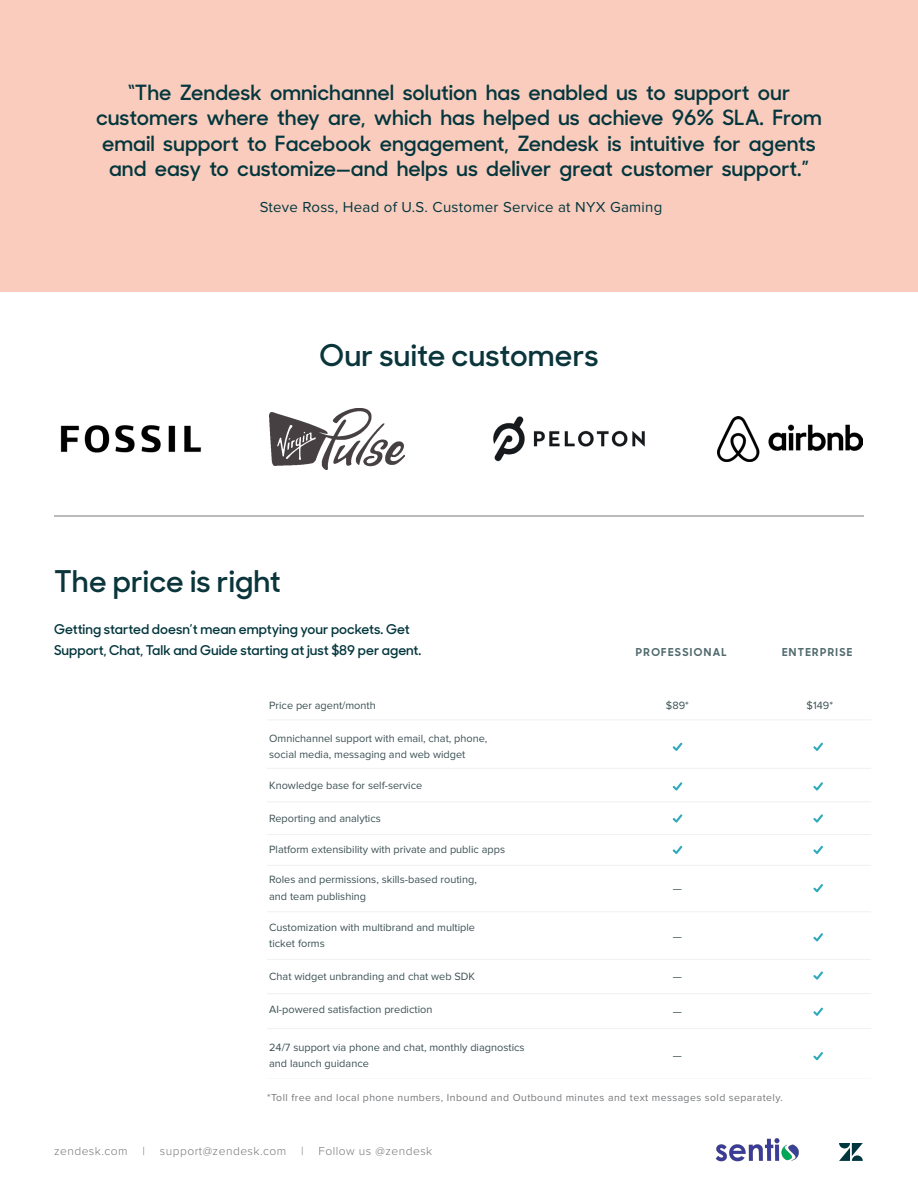
<style>
.page{position:relative;width:918px;height:1188px;background:#fff}
.page>*{position:absolute;margin:0;border:0;box-sizing:border-box;transform-origin:0 0}
.t1{font:600 30px "Sharp Sans No 1";letter-spacing:.005em;color:#0a353b}
.t2{font:600 21px/25.5px "Sharp Sans No 1";color:#03363d;text-align:center}
.t3{font:15px "Proxima Nova";letter-spacing:.02em;color:#03363d}
.t4{font:600 13.5px/21px "Sharp Sans No 1";color:#03363d}
.t5{font:300 12px "Proxima Nova";letter-spacing:.04em;color:#76787b}
.t6{font:10.95px/16.4px "Proxima Nova";color:#3d5154}
.t7{font:700 10.95px "Sharp Sans No 1";letter-spacing:.125em;color:#516a6e}
.t8{font:10.5px "Proxima Nova";letter-spacing:.04em;color:#76787b}
</style>
<div class="page">
<hr style="left:267px;top:720px;width:604px;height:1px;background:#f3f0ee">
<hr style="left:267px;top:801px;width:604px;height:1px;background:#f3f0ee">
<hr style="left:267px;top:834px;width:604px;height:1px;background:#f3f0ee">
<hr style="left:267px;top:865px;width:604px;height:1px;background:#f3f0ee">
<hr style="left:267px;top:911px;width:604px;height:1px;background:#f3f0ee">
<hr style="left:267px;top:959px;width:604px;height:1px;background:#f3f0ee">
<hr style="left:267px;top:993px;width:604px;height:1px;background:#f3f0ee">
<hr style="left:267px;top:1028px;width:604px;height:1px;background:#f3f0ee">
<hr style="left:267px;top:768px;width:604px;height:1px;background:#f3f0ee">
<svg style="left:673px;top:743px;width:9px;height:8px"></svg>
<svg style="left:813px;top:743px;width:10px;height:8px"></svg>
<svg style="left:673px;top:814px;width:9px;height:9px"></svg>
<svg style="left:813px;top:814px;width:10px;height:9px"></svg>
<svg style="left:813px;top:972px;width:10px;height:8px"></svg>
<svg style="left:673px;top:782px;width:9px;height:9px"></svg>
<svg style="left:813px;top:782px;width:10px;height:9px"></svg>
<svg style="left:813px;top:933px;width:10px;height:8px"></svg>
<svg style="left:673px;top:846px;width:9px;height:8px"></svg>
<svg style="left:813px;top:846px;width:10px;height:8px"></svg>
<svg style="left:813px;top:1008px;width:10px;height:8px"></svg>
<svg style="left:813px;top:1052px;width:10px;height:8px"></svg>
<svg style="left:813px;top:884px;width:10px;height:8px"></svg>
<div style="left:0;top:0;width:918px;height:292px;background:#f9ccbd"></div>
<svg style="left:839px;top:1143px;width:24px;height:18px"></svg>
<img style="left:718px;top:416px;width:144px;height:46px">
<img style="left:269px;top:409px;width:136px;height:60px">
<img style="left:60px;top:425px;width:141px;height:28px">
<img style="left:493px;top:416px;width:152px;height:46px">
<hr style="left:54px;top:516px;width:810px;height:1px;background:#76787b">
<img style="left:716px;top:1138px;width:83px;height:24px">
<p class="t2" style="left:96px;top:78px;width:727px">“The Zendesk omnichannel solution has enabled us to support our customers where they are, which has helped us achieve 96% SLA. From email support to Facebook engagement, Zendesk is intuitive for agents and easy to customize—and helps us deliver great customer support.”</p>
<h3 class="t3" style="left:260px;top:199px;width:404px">Steve Ross, Head of U.S. Customer Service at NYX Gaming</h3>
<h1 class="t1" style="left:319px;top:332px;width:281px">Our suite customers</h1>
<h1 class="t1" style="left:54px;top:558px;width:228px">The price is right</h1>
<p class="t4" style="left:54px;top:617px;width:369px">Getting started doesn’t mean emptying your pockets. Get<br>Support, Chat, Talk and Guide starting at just $89 per agent.</p>
<p class="t7" style="left:636px;top:643px;width:92px">PROFESSIONAL</p>
<p class="t7" style="left:782px;top:643px;width:72px">ENTERPRISE</p>
<p class="t6" style="left:269px;top:697px;width:108px">Price per agent/month</p>
<p class="t6" style="left:666px;top:697px;width:24px">$89*</p>
<p class="t6" style="left:807px;top:697px;width:28px">$149*</p>
<p class="t6" style="left:269px;top:730px;width:220px">Omnichannel support with email, chat, phone, social media, messaging and web widget</p>
<p class="t6" style="left:269px;top:778px;width:155px">Knowledge base for self-service</p>
<p class="t6" style="left:269px;top:810px;width:113px">Reporting and analytics</p>
<p class="t6" style="left:269px;top:841px;width:237px">Platform extensibility with private and public apps</p>
<p class="t6" style="left:269px;top:872px;width:209px">Roles and permissions, skills-based routing, and team publishing</p>
<p class="t6" style="left:269px;top:919px;width:207px">Customization with multibrand and multiple ticket forms</p>
<p class="t6" style="left:673px;top:881px;width:11px">—</p>
<p class="t6" style="left:673px;top:928px;width:11px">—</p>
<p class="t6" style="left:269px;top:969px;width:207px">Chat widget unbranding and chat web SDK</p>
<p class="t6" style="left:269px;top:1002px;width:165px">AI-powered satisfaction prediction</p>
<p class="t6" style="left:269px;top:1039px;width:257px">24/7 support via phone and chat, monthly diagnostics and launch guidance</p>
<p class="t6" style="left:673px;top:969px;width:11px">—</p>
<p class="t6" style="left:673px;top:1003px;width:11px">—</p>
<p class="t6" style="left:673px;top:1047px;width:11px">—</p>
<p class="t8" style="left:267px;top:1092px;width:517px">*Toll free and local phone numbers, Inbound and Outbound minutes and text messages sold separately.</p>
<p class="t5" style="left:54px;top:1144px;width:380px">zendesk.com | support@zendesk.com | Follow us @zendesk</p>
</div>
